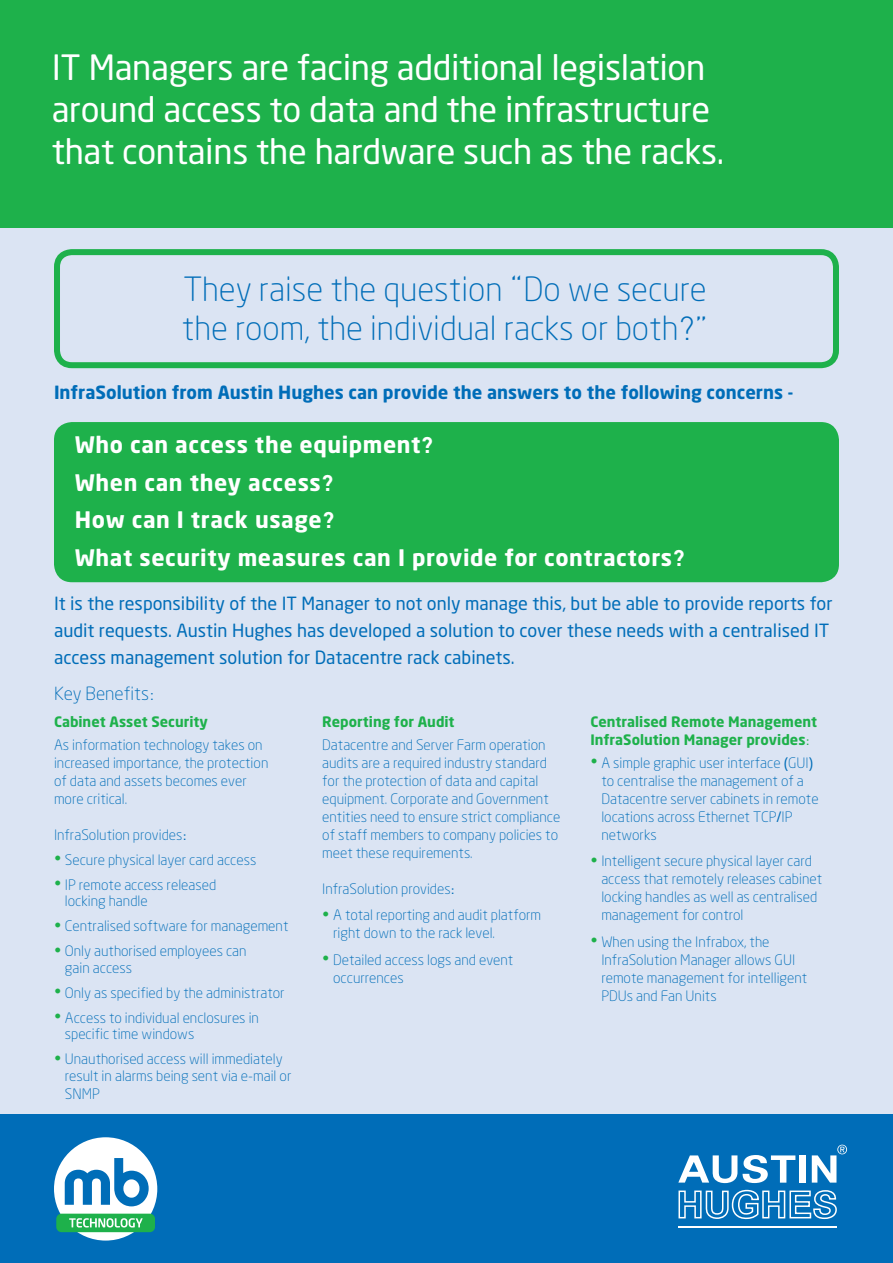
<style>
.page{position:relative;width:893px;height:1263px;background:#fff}
.page>*{position:absolute;margin:0;border:0;box-sizing:border-box;transform-origin:0 0}
.t1{font:34.5px/42px "Neo Sans";letter-spacing:-.01em;color:#fff}
.t2{font:300 33px/39px "Neo Sans";color:#006db8}
.t3{font:700 22.5px/37.5px "Neo Sans";letter-spacing:.025em;color:#fff}
.t4{font:18px/27px "Neo Sans";color:#006db8}
.t5{font:700 18px "Neo Sans";color:#006db8}
.t6{font:300 18px "Neo Sans";color:#006db8}
.t7{font:300 14.25px/18px "Neo Sans";color:#006db8}
.t8{font:700 14.25px/18px "Neo Sans";color:#1eb14b}
.s1{font-family:"DIN"}
.s2{font-family:"DIN";font-weight:400}
.s3{font-family:"DIN";font-weight:700;font-size:15px;color:#1eb14b}
.s4{font-weight:400}
</style>
<div class="page">
<div style="left:0;top:215px;width:893px;height:939px;background:#dbe4f3"></div>
<div style="left:0;top:0;width:893px;height:227px;background:#1eb14b"></div>
<div style="left:54px;top:422px;width:785px;height:160px;background:#1eb14b;border-radius:18px"></div>
<div style="left:54px;top:249px;width:785px;height:119px;border:6px solid #1eb14b;border-radius:15px"></div>
<div style="left:0;top:1114px;width:893px;height:149px;background:#006db8"></div>
<div style="left:54px;top:1137px;width:103px;height:103px;background:#fff;border-radius:50%"></div>
<div style="left:56px;top:1214px;width:99px;height:18px;background:#1eb14b;border-radius:5px"></div>
<svg style="left:65px;top:1158px;width:84px;height:48px"></svg>
<svg style="left:69px;top:1218px;width:74px;height:9px"></svg>
<svg style="left:678px;top:1155px;width:59px;height:28px"></svg>
<svg style="left:743px;top:1155px;width:52px;height:28px"></svg>
<div style="left:799px;top:1155px;width:6px;height:28px;background:#fff"></div>
<svg style="left:678px;top:1189px;width:159px;height:31px"></svg>
<hr style="left:678px;top:1225px;width:159px;height:2px;background:#fff">
<svg style="left:812px;top:1145px;width:35px;height:37px"></svg>
<h1 class="t1" style="left:52px;top:48px;width:674px">IT Managers are facing additional legislation around access to data and the infrastructure that contains the hardware such as the racks.</h1>
<h2 class="t2" style="left:182px;top:272px;width:528px">They raise the question <span class="s1">“</span>Do we secure the room, the individual racks or both<span class="s1">?”</span></h2>
<p class="t5" style="left:54px;top:384px;width:741px">InfraSolution from Austin Hughes can provide the answers to the following concerns -</p>
<h3 class="t3" style="left:75px;top:428px;width:611px">Who can access the equipment<span class="s1">?<br></span>When can they access<span class="s1">?<br></span>How can I track usage<span class="s1">?<br></span>What security measures can I provide for contractors<span class="s1">?</span></h3>
<p class="t4" style="left:54px;top:590px;width:780px">It is the responsibility of the IT Manager to not only manage this, but be able to provide reports for audit requests. Austin Hughes has developed a solution to cover these needs with a centralised IT access management solution for Datacentre rack cabinets.</p>
<p class="t6" style="left:54px;top:686px;width:102px">Key Benefits<span class="s1">:</span></p>
<p class="t8" style="left:54px;top:714px;width:155px">Cabinet Asset Security</p>
<p class="t7" style="left:54px;top:736px;width:216px">As information technology takes on increased importance, the protection of data and assets becomes ever more critical.</p>
<p class="t7" style="left:54px;top:826px;width:134px">InfraSolution provides<span class="s2">:</span></p>
<p class="t7" style="left:54px;top:851px;width:204px"><span class="s3">•</span> Secure physical layer card access</p>
<p class="t7" style="left:65px;top:877px;width:153px;line-height:16.5px;text-indent:-11px"><span class="s3">•</span> IP remote access released locking handle</p>
<p class="t7" style="left:54px;top:918px;width:236px"><span class="s3">•</span> Centralised software for management</p>
<p class="t7" style="left:65px;top:944px;width:183px;line-height:16.5px;text-indent:-11px"><span class="s3">•</span> Only authorised employees can gain access</p>
<p class="t7" style="left:54px;top:984px;width:232px"><span class="s3">•</span> Only as specified by the administrator</p>
<p class="t7" style="left:65px;top:1010px;width:196px;line-height:16.5px;text-indent:-11px"><span class="s3">•</span> Access to individual enclosures in specific time windows</p>
<p class="t7" style="left:65px;top:1052px;width:228px;line-height:16.5px;text-indent:-11px"><span class="s3">•</span> Unauthorised access will immediately result in alarms being sent via e-mail or</p>
<p class="t7" style="left:65px;top:1085px;width:36px">SNMP</p>
<p class="t8" style="left:322px;top:714px;width:134px">Reporting for Audit</p>
<p class="t7" style="left:322px;top:736px;width:240px">Datacentre and Server Farm operation audits are a required industry standard for the protection of data and capital equipment. Corporate and Government entities need to ensure strict compliance of staff members to company policies to meet these requirements.</p>
<p class="t7" style="left:322px;top:880px;width:134px">InfraSolution provides<span class="s2">:</span></p>
<p class="t7" style="left:333px;top:907px;width:210px;text-indent:-11px"><span class="s3">•</span> A total reporting and audit platform right down to the rack level.</p>
<p class="t7" style="left:333px;top:951px;width:182px;text-indent:-11px"><span class="s3">•</span> Detailed access logs and event occurrences</p>
<p class="t8" style="left:590px;top:714px;width:228px">Centralised Remote Management<br>InfraSolution Manager provides<span class="s2">:</span></p>
<p class="t7" style="left:601px;top:754px;width:219px;text-indent:-11px"><span class="s3">•</span> A simple graphic user interface <span class="s4">(</span>GUI<span class="s4">) </span>to centralise the management of a<br>Datacentre server cabinets in remote locations across Ethernet TCP<span class="s4">/</span>IP networks</p>
<p class="t7" style="left:601px;top:853px;width:222px;text-indent:-11px"><span class="s3">•</span> Intelligent secure physical layer card access that remotely releases cabinet locking handles as well as centralised management for control</p>
<p class="t7" style="left:601px;top:933px;width:207px;text-indent:-11px"><span class="s3">•</span> When using the Infrabox, the<br>InfraSolution Manager allows GUI remote management for intelligent<br>PDUs and Fan Units</p>
</div>
